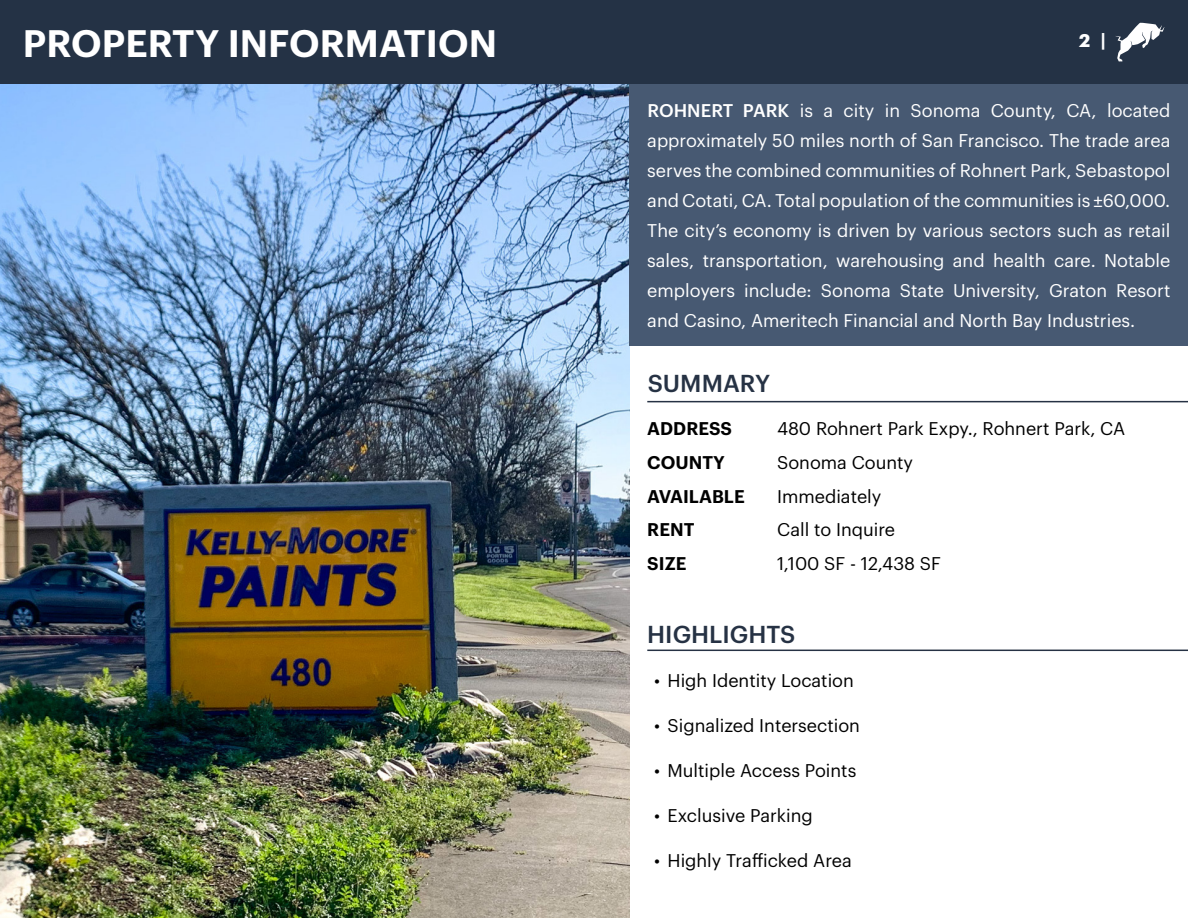
<style>
.page{position:relative;width:1188px;height:918px;background:#fff}
.page>*{position:absolute;margin:0;border:0;box-sizing:border-box;transform-origin:0 0}
.t1{font:600 37.5px "Graphik";color:#fff}
.Table__Text-Left_Align{font:500 24px "Graphik";color:#263244}
.t2{font:18px/30px "Graphik";color:#fff;text-align:justify}
.Table__Text-Left_Align-2{font:18px "Graphik";color:#000}
.Table__Text-Left_Align-3{font:600 18px "Graphik";color:#000}
.t3{font:700 18px "Graphik";color:#fff}
.s1{font-weight:500}
</style>
<div class="page">
<hr style="left:647px;top:401px;width:541px;height:1px;background:#263244">
<hr style="left:647px;top:650px;width:541px;height:1px;background:#263244">
<img style="left:0;top:84px;width:630px;height:834px">
<div style="left:630px;top:84px;width:558px;height:262px;background:#475972"></div>
<div style="left:0;top:0;width:1188px;height:84px;background:#243245"></div>
<svg style="left:1115px;top:23px;width:49px;height:39px"></svg>
<p class="t1" style="left:23px;top:15px;width:476px">PROPERTY INFORMATION</p>
<p class="t3" style="left:1079px;top:27px;width:28px">2 |</p>
<p class="t2" style="left:647px;top:94px;width:525px"><span class="s1">ROHNERT PARK</span> is a city in Sonoma County, CA, located approximately 50 miles north of San Francisco. The trade area serves the combined communities of Rohnert Park, Sebastopol and Cotati, CA. Total population of the communities is ±60,000.<br>The city’s economy is driven by various sectors such as retail sales, transportation, warehousing and health care. Notable employers include: Sonoma State University, Graton Resort and Casino, Ameritech Financial and North Bay Industries.</p>
<p class="Table__Text-Left_Align" style="left:648px;top:366px;width:124px">SUMMARY</p>
<p class="Table__Text-Left_Align-3" style="left:647px;top:415px;width:86px">ADDRESS</p>
<p class="Table__Text-Left_Align-2" style="left:777px;top:415px;width:350px">480 Rohnert Park Expy., Rohnert Park, CA</p>
<p class="Table__Text-Left_Align-3" style="left:647px;top:449px;width:79px">COUNTY</p>
<p class="Table__Text-Left_Align-2" style="left:777px;top:449px;width:138px">Sonoma County</p>
<p class="Table__Text-Left_Align-3" style="left:647px;top:482px;width:99px">AVAILABLE</p>
<p class="Table__Text-Left_Align-2" style="left:777px;top:483px;width:106px">Immediately</p>
<p class="Table__Text-Left_Align-3" style="left:647px;top:516px;width:49px">RENT</p>
<p class="Table__Text-Left_Align-2" style="left:777px;top:516px;width:120px">Call to Inquire</p>
<p class="Table__Text-Left_Align-3" style="left:647px;top:550px;width:41px">SIZE</p>
<p class="Table__Text-Left_Align-2" style="left:777px;top:550px;width:165px">1,100 SF - 12,438 SF</p>
<p class="Table__Text-Left_Align" style="left:647px;top:616px;width:150px">HIGHLIGHTS</p>
<p class="Table__Text-Left_Align-2" style="left:654px;top:667px;width:201px">• High Identity Location</p>
<p class="Table__Text-Left_Align-2" style="left:654px;top:712px;width:208px">• Signalized Intersection</p>
<p class="Table__Text-Left_Align-2" style="left:654px;top:757px;width:204px">• Multiple Access Points</p>
<p class="Table__Text-Left_Align-2" style="left:654px;top:802px;width:160px">• Exclusive Parking</p>
<p class="Table__Text-Left_Align-2" style="left:654px;top:847px;width:199px">• Highly Trafficked Area</p>
</div>
